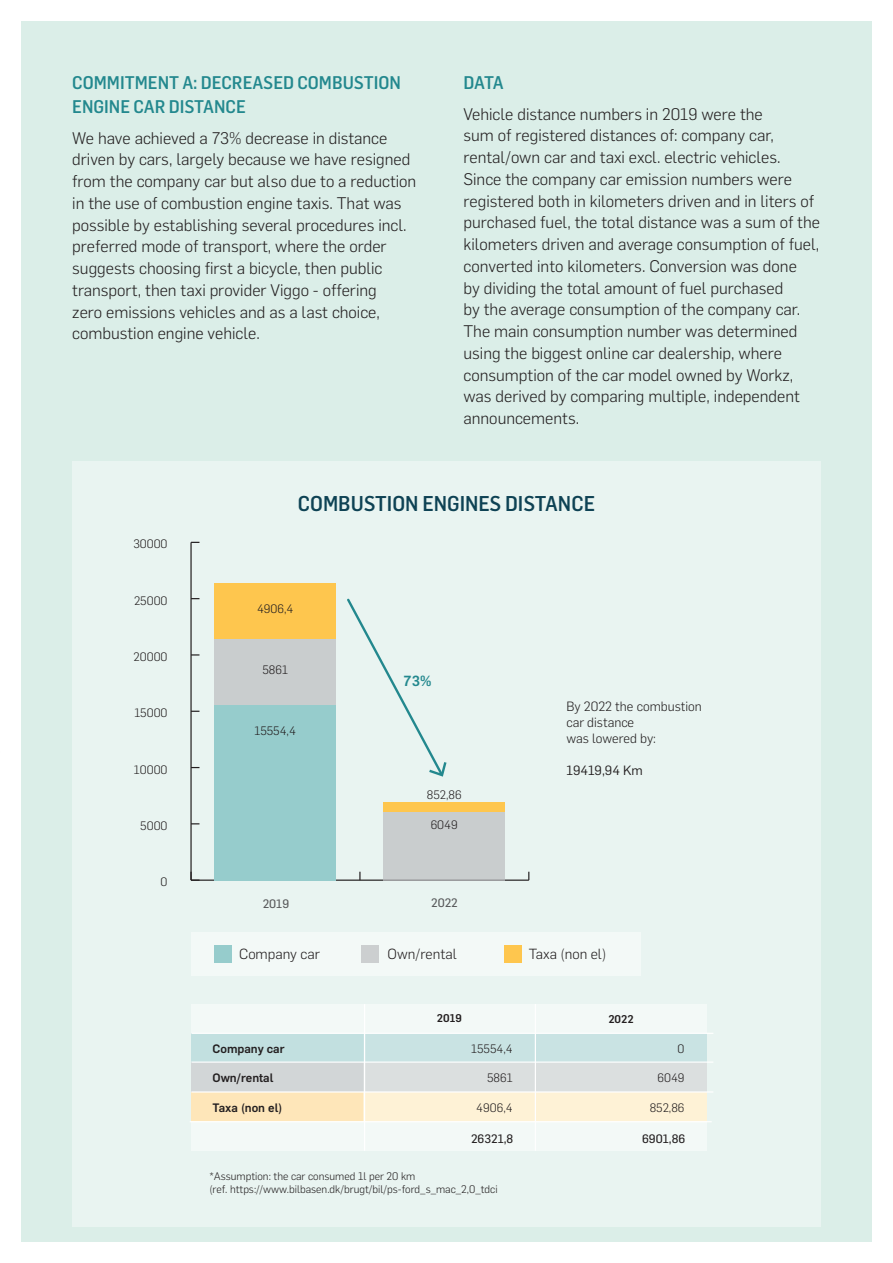
<style>
.page{position:relative;width:893px;height:1263px;background:#fff}
.page>*{position:absolute;margin:0;border:0;box-sizing:border-box;transform-origin:0 0}
.Header_Graph{font:500 21px "Flama Semicondensed";color:#0e4254}
.Header_3{font:500 18px/24px "Flama Semicondensed";color:#23888e}
.Text{font:300 16.5px/21.8px "Flama";color:#231f20}
.t1{font:300 14.4px "Flama";color:#231f20}
.t2{font:500 14.4px "Flama";color:#23888e}
.t3{font:300 13.2px/15.9px "Flama";color:#231f20}
.t4{font:13.2px "Flama";color:#231f20}
.t5{font:300 12px "Flama";color:#231f20}
.t6{font:500 12px "Flama";color:#231f20}
.t7{font:12px "Flama Basic";color:#231f20}
.t8{font:12px "Flama Basic";color:#57585a}
.t9{font:500 10.95px "Flama";color:#231f20}
.t10{font:300 10.8px/12.9px "Flama";color:#231f20}
</style>
<div class="page">
<div style="left:21px;top:21px;width:851px;height:1221px;background:#dbeee8"></div>
<div style="left:72px;top:461px;width:749px;height:766px;background:#e9f4f1"></div>
<hr style="left:125px;top:825px;width:643px;height:1px;background:#808285">
<hr style="left:125px;top:771px;width:643px;height:1px;background:#808285">
<hr style="left:125px;top:718px;width:643px;height:1px;background:#808285">
<hr style="left:125px;top:664px;width:643px;height:1px;background:#808285">
<hr style="left:125px;top:610px;width:643px;height:1px;background:#808285">
<hr style="left:125px;top:557px;width:643px;height:1px;background:#808285">
<div style="left:191px;top:932px;width:449px;height:43px;background:#f3f9f7"></div>
<div style="left:214px;top:945px;width:17px;height:17px;background:#96cccc"></div>
<div style="left:361px;top:945px;width:17px;height:17px;background:#cccfd0"></div>
<div style="left:504px;top:945px;width:18px;height:17px;background:#fec64e"></div>
<svg style="left:345px;top:598px;width:101px;height:179px"></svg>
<div style="left:191px;top:1004px;width:172px;height:29px;background:#f3f9f7"></div>
<div style="left:191px;top:1033px;width:172px;height:30px;background:#c2e0e0"></div>
<div style="left:191px;top:1092px;width:172px;height:29px;background:#fee6b9"></div>
<div style="left:363px;top:1004px;width:172px;height:29px;background:#f3f9f7"></div>
<div style="left:363px;top:1033px;width:172px;height:30px;background:#c9e3e3"></div>
<div style="left:363px;top:1063px;width:172px;height:29px;background:#dbdfdf"></div>
<div style="left:363px;top:1092px;width:172px;height:29px;background:#fef2d6"></div>
<div style="left:535px;top:1004px;width:172px;height:29px;background:#f3f9f7"></div>
<div style="left:535px;top:1033px;width:172px;height:30px;background:#c9e3e3"></div>
<div style="left:535px;top:1063px;width:172px;height:29px;background:#dbdfdf"></div>
<div style="left:535px;top:1092px;width:172px;height:29px;background:#fef2d6"></div>
<div style="left:191px;top:1121px;width:172px;height:30px;background:#f3f9f7"></div>
<div style="left:363px;top:1121px;width:172px;height:30px;background:#f3f9f7"></div>
<div style="left:535px;top:1121px;width:172px;height:30px;background:#f3f9f7"></div>
<div style="left:191px;top:1063px;width:172px;height:29px;background:#d2d6d7"></div>
<hr style="left:535px;top:1004px;width:1px;height:147px;background:#fff">
<hr style="left:364px;top:1004px;width:1px;height:147px;background:#fff">
<hr style="left:191px;top:1033px;width:522px;height:1px;background:#fff">
<hr style="left:191px;top:1061px;width:522px;height:2px;background:#fff">
<hr style="left:191px;top:1091px;width:522px;height:1px;background:#fff">
<hr style="left:190px;top:1121px;width:522px;height:1px;background:#fff">
<hr style="left:191px;top:879px;width:338px;height:2px;background:#231f20">
<svg style="left:359px;top:872px;width:2px;height:8px"></svg>
<hr style="left:190px;top:542px;width:2px;height:338px;background:#231f20">
<svg style="left:190px;top:872px;width:9px;height:9px"></svg>
<div style="left:215px;top:584px;width:121px;height:55px;background:#fec64e"></div>
<div style="left:215px;top:639px;width:121px;height:66px;background:#c9cdce"></div>
<div style="left:384px;top:802px;width:121px;height:10px;background:#fec64e"></div>
<div style="left:215px;top:705px;width:121px;height:175px;background:#96cccc"></div>
<div style="left:384px;top:812px;width:121px;height:68px;background:#c9cdce"></div>
<p class="Header_3" style="left:72px;top:70px;width:330px">COMMITMENT A: DECREASED COMBUSTION<br>ENGINE CAR DISTANCE</p>
<p class="Text" style="left:72px;top:126px;width:346px">We have achieved a 73% decrease in distance driven by cars, largely because we have resigned from the company car but also due to a reduction in the use of combustion engine taxis. That was possible by establishing several procedures incl. preferred mode of transport, where the order suggests choosing first a bicycle, then public transport, then taxi provider Viggo - offering<br>zero emissions vehicles and as a last choice, combustion engine vehicle.</p>
<p class="Header_3" style="left:463px;top:70px;width:42px">DATA</p>
<p class="Text" style="left:463px;top:102px;width:358px">Vehicle distance numbers in 2019 were the<br>sum of registered distances of: company car, rental/own car and taxi excl. electric vehicles.<br>Since the company car emission numbers were registered both in kilometers driven and in liters of purchased fuel, the total distance was a sum of the kilometers driven and average consumption of fuel, converted into kilometers. Conversion was done<br>by dividing the total amount of fuel purchased<br>by the average consumption of the company car.<br>The main consumption number was determined using the biggest online car dealership, where consumption of the car model owned by Workz, was derived by comparing multiple, independent announcements.</p>
<p class="t5" style="left:133px;top:536px;width:36px">30000</p>
<p class="t5" style="left:134px;top:592px;width:35px">25000</p>
<p class="t5" style="left:134px;top:648px;width:35px">20000</p>
<p class="t5" style="left:134px;top:705px;width:35px">15000</p>
<p class="t5" style="left:134px;top:761px;width:35px">10000</p>
<p class="t5" style="left:140px;top:817px;width:29px">5000</p>
<p class="t5" style="left:161px;top:874px;width:8px">0</p>
<p class="Header_Graph" style="left:298px;top:490px;width:299px">COMBUSTION ENGINES DISTANCE</p>
<p class="t5" style="left:257px;top:601px;width:38px">4906,4</p>
<p class="t5" style="left:262px;top:661px;width:27px">5861</p>
<p class="t5" style="left:254px;top:723px;width:43px">15554,4</p>
<p class="t2" style="left:404px;top:670px;width:29px">73%</p>
<p class="t5" style="left:427px;top:786px;width:36px">852,86</p>
<p class="t5" style="left:431px;top:817px;width:29px">6049</p>
<p class="t8" style="left:263px;top:895px;width:28px">2019</p>
<p class="t8" style="left:431px;top:895px;width:28px">2022</p>
<p class="t3" style="left:566px;top:698px;width:137px">By 2022 the combustion car distance<br>was lowered by:</p>
<p class="t4" style="left:566px;top:761px;width:78px">19419,94 Km</p>
<p class="t1" style="left:239px;top:944px;width:82px">Company car</p>
<p class="t1" style="left:388px;top:944px;width:71px">Own/rental</p>
<p class="t1" style="left:529px;top:944px;width:79px">Taxa (non el)</p>
<p class="t6" style="left:213px;top:1040px;width:74px">Company car</p>
<p class="t6" style="left:213px;top:1069px;width:62px">Own/rental</p>
<p class="t6" style="left:213px;top:1098px;width:71px">Taxa (non el)</p>
<p class="t9" style="left:437px;top:1011px;width:26px">2019</p>
<p class="t9" style="left:608px;top:1011px;width:27px">2022</p>
<p class="t5" style="left:471px;top:1040px;width:43px">15554,4</p>
<p class="t5" style="left:678px;top:1040px;width:8px">0</p>
<p class="t5" style="left:657px;top:1070px;width:29px">6049</p>
<p class="t5" style="left:650px;top:1099px;width:36px">852,86</p>
<p class="t5" style="left:487px;top:1070px;width:27px">5861</p>
<p class="t5" style="left:476px;top:1099px;width:38px">4906,4</p>
<p class="t7" style="left:471px;top:1130px;width:44px">26321,8</p>
<p class="t7" style="left:642px;top:1130px;width:45px">6901,86</p>
<p class="t10" style="left:209px;top:1169px;width:290px">*Assumption: the car consumed 1l per 20 km<br>(ref. https://www.bilbasen.dk/brugt/bil/ps-ford_s_mac_2,0_tdci</p>
</div>
